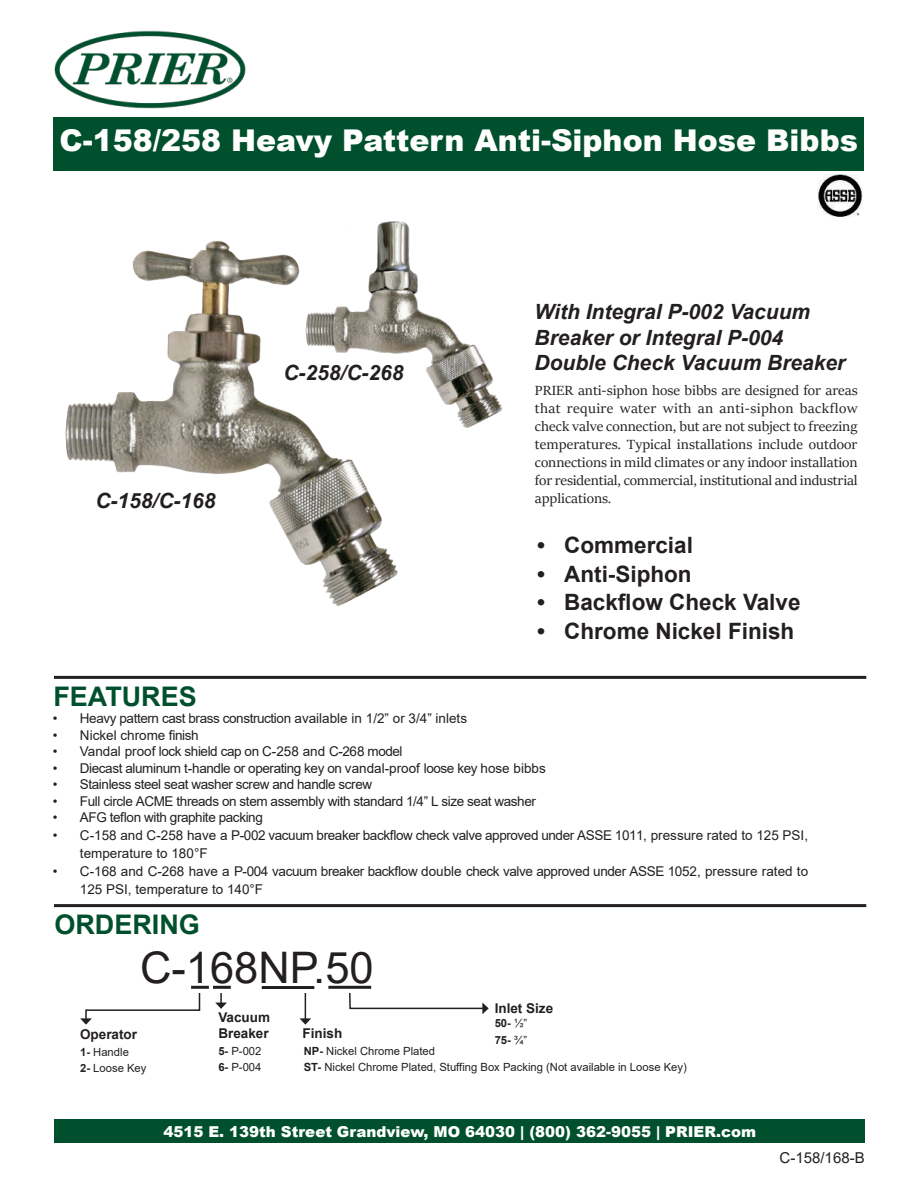
<style>
.page{position:relative;width:918px;height:1188px;background:#fff}
.page>*{position:absolute;margin:0;border:0;box-sizing:border-box;transform-origin:0 0}
.t1{font:43.5px "Arial";color:#231f20}
.t2{font:900 30px "Arial";color:#fff}
.t3{font:700 27px "Arial";color:#00502e}
.t4{font:700 22.5px "Arial";color:#231f20}
.t5{font:italic 700 21px/25.2px "Arial";color:#231f20}
.t6{font:15px/18px "Sitka Display";letter-spacing:-.005em;color:#231f20;text-align:justify}
.t7{font:900 15px "Arial";color:#fff}
.t8{font:15px "Arial";color:#231f20}
.t9{font:13.5px/18px "Arial";letter-spacing:-.03em;color:#231f20}
.t10{font:13.5px/18px "Arial";color:#231f20}
.t11{font:700 13.5px/16.2px "Arial";color:#231f20}
.t12{font:11.25px/16.5px "Arial";color:#231f20}
.t13{font:700 11.25px/16.5px "Arial";color:#231f20}
.s1{font-weight:400}
.s2{font-weight:700}
</style>
<div class="page">
<img style="left:377px;top:221px;width:125px;height:207px">
<div style="left:53px;top:118px;width:811px;height:53px;background:#00502e"></div>
<img style="left:53px;top:30px;width:192px;height:88px">
<hr style="left:54px;top:904px;width:812px;height:3px;background:#231f20">
<hr style="left:54px;top:676px;width:812px;height:3px;background:#231f20">
<img style="left:818px;top:175px;width:44px;height:42px">
<hr style="left:262px;top:986px;width:52px;height:3px;background:#231f20">
<hr style="left:328px;top:986px;width:43px;height:3px;background:#231f20">
<svg style="left:80px;top:993px;width:121px;height:32px"></svg>
<svg style="left:349px;top:993px;width:140px;height:21px"></svg>
<svg style="left:300px;top:993px;width:11px;height:32px"></svg>
<svg style="left:215px;top:993px;width:12px;height:16px"></svg>
<hr style="left:191px;top:986px;width:18px;height:3px;background:#231f20">
<hr style="left:213px;top:986px;width:18px;height:3px;background:#231f20">
<img style="left:65px;top:229px;width:342px;height:377px">
<div style="left:55px;top:1119px;width:810px;height:24px;background:#00502e"></div>
<h2 class="t2" style="left:59px;top:130px;width:800px">C-158/258 Heavy Pattern Anti-Siphon Hose Bibbs</h2>
<h3 class="t5" style="left:95px;top:490px;width:122px">C-158/C-168</h3>
<h3 class="t5" style="left:283px;top:362px;width:122px">C-258/C-268</h3>
<h3 class="t3" style="left:53px;top:686px;width:145px">FEATURES</h3>
<h3 class="t5" style="left:535px;top:301px;width:312px">With Integral P-002 Vacuum<br>Breaker or Integral P-004<br>Double Check Vacuum Breaker</h3>
<p class="t6" style="left:535px;top:383px;width:324px">PRIER anti-siphon hose bibbs are designed for areas that require water with an anti-siphon backflow check valve connection, but are not subject to freezing temperatures. Typical installations include outdoor connections in mild climates or any indoor installation for residential, commercial, institutional and industrial applications.</p>
<h3 class="t4" style="left:537px;top:537px;width:157px">• Commercial</h3>
<h3 class="t4" style="left:537px;top:565px;width:156px">• Anti-Siphon</h3>
<h3 class="t4" style="left:537px;top:594px;width:265px">• Backflow Check Valve</h3>
<h3 class="t4" style="left:537px;top:622px;width:259px">• Chrome Nickel Finish</h3>
<p class="t9" style="left:53px;top:711px;width:416px">• Heavy pattern cast brass construction available in 1/2” or 3/4” inlets</p>
<p class="t10" style="left:53px;top:727px;width:147px">• Nickel chrome finish</p>
<p class="t9" style="left:53px;top:744px;width:351px">• Vandal proof lock shield cap on C-258 and C-268 model</p>
<p class="t9" style="left:53px;top:760px;width:494px">• Diecast aluminum t-handle or operating key on vandal-proof loose key hose bibbs</p>
<p class="t9" style="left:53px;top:777px;width:321px">• Stainless steel seat washer screw and handle screw</p>
<p class="t9" style="left:53px;top:793px;width:485px">• Full circle ACME threads on stem assembly with standard 1/4” L size seat washer</p>
<p class="t9" style="left:53px;top:810px;width:211px">• AFG teflon with graphite packing</p>
<p class="t9" style="left:80px;top:828px;width:730px;text-indent:-27px">• C-158 and C-258 have a P-002 vacuum breaker backflow check valve approved under ASSE 1011, pressure rated to 125 PSI, temperature to 180°F</p>
<p class="t10" style="left:80px;top:864px;width:730px;text-indent:-27px">• C-168 and C-268 have a P-004 vacuum breaker backflow double check valve approved under ASSE 1052, pressure rated to<br>125 PSI, temperature to 140°F</p>
<h3 class="t3" style="left:54px;top:914px;width:147px">ORDERING</h3>
<h1 class="t1" style="left:140px;top:952px;width:235px">C-168NP.50</h1>
<p class="t11" style="left:80px;top:1027px;width:59px">Operator</p>
<p class="t11" style="left:218px;top:1010px;width:53px">Vacuum<br>Breaker</p>
<p class="t11" style="left:303px;top:1027px;width:41px">Finish</p>
<p class="t11" style="left:495px;top:1002px;width:60px">Inlet Size</p>
<p class="t13" style="left:495px;top:1016px;width:34px">50- <span class="s1">½”<br></span>75- <span class="s1">¾”</span></p>
<p class="t12" style="left:80px;top:1045px;width:68px"><span class="s2">1-</span> Handle<br><span class="s2">2-</span> Loose Key</p>
<p class="t12" style="left:218px;top:1043px;width:45px"><span class="s2">5-</span> P-002<br><span class="s2">6-</span> P-004</p>
<p class="t12" style="left:304px;top:1044px;width:385px"><span class="s2">NP-</span> Nickel Chrome Plated<br><span class="s2">ST-</span> Nickel Chrome Plated, Stuffing Box Packing (Not available in Loose Key)</p>
<p class="t7" style="left:163px;top:1126px;width:594px">4515 E. 139th Street Grandview, MO 64030 | (800) 362-9055 | PRIER.com</p>
<p class="t8" style="left:780px;top:1152px;width:87px">C-158/168-B</p>
</div>
